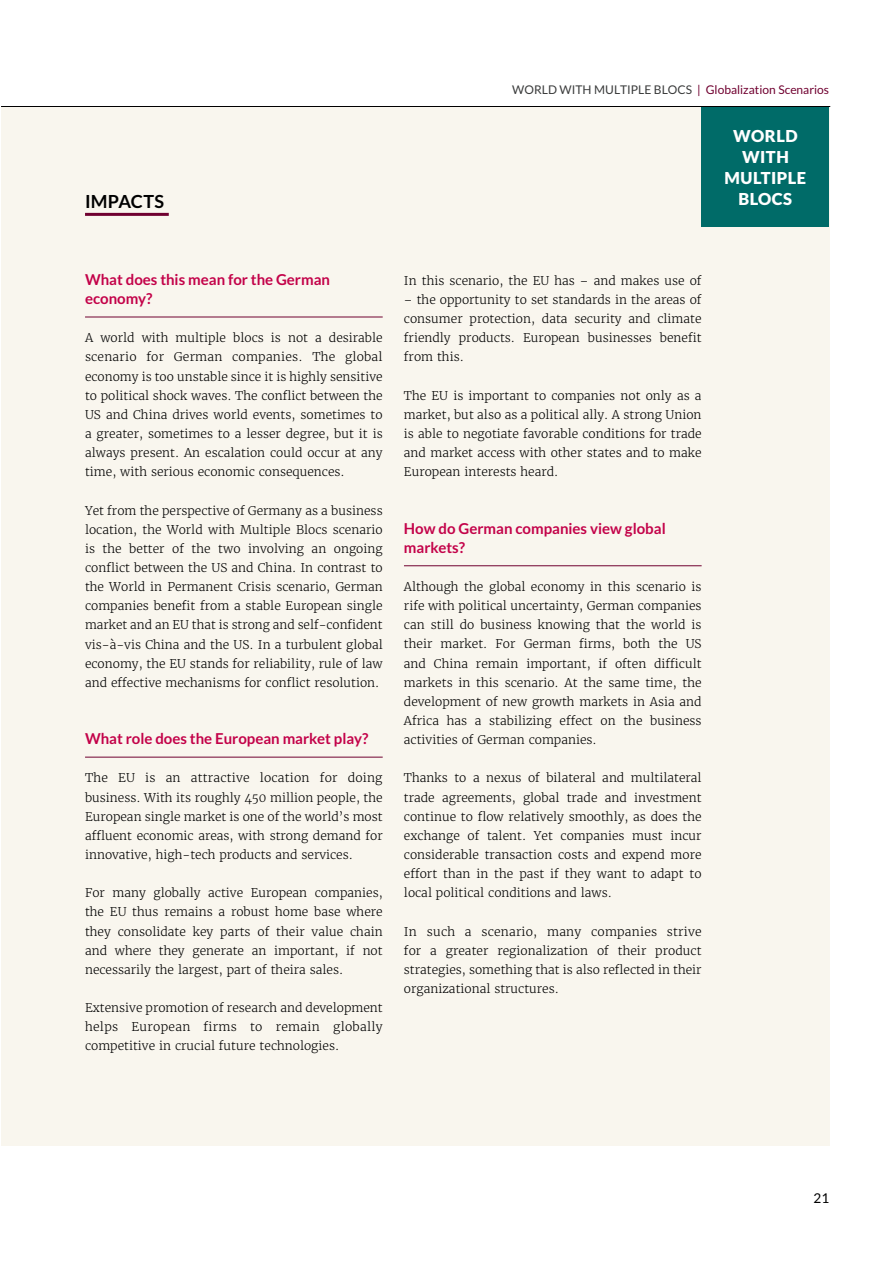
<style>
.page{position:relative;width:893px;height:1263px;background:#fff}
.page>*{position:absolute;margin:0;border:0;box-sizing:border-box;transform-origin:0 0}
.t1{font:700 18px "Lato";letter-spacing:.01em;color:#000}
.t2{font:900 16.5px/21px "Lato";letter-spacing:.03em;color:#fff;text-align:center}
.t3{font:700 15px/19.2px "Lato";color:#c30249}
.t4{font:13.5px "Lato";color:#000}
.t5{font:300 12px/19.2px "Merriweather";color:#000;text-align:justify}
.t6{font:12px "Lato";color:#700130}
.s1{color:#3a3b3b}
</style>
<div class="page">
<div style="left:1px;top:106px;width:828px;height:1040px;background:#f9f6ee"></div>
<hr style="left:1px;top:106px;width:829px;height:1px;background:#000">
<hr style="left:85px;top:213px;width:84px;height:3px;background:#700130">
<hr style="left:404px;top:565px;width:298px;height:1px;background:#700130">
<hr style="left:85px;top:317px;width:298px;height:1px;background:#700130">
<hr style="left:85px;top:757px;width:298px;height:1px;background:#700130">
<div style="left:702px;top:107px;width:127px;height:119px;background:#006b68"></div>
<h1 class="t1" style="left:85px;top:191px;width:81px">IMPACTS</h1>
<p class="t6" style="left:512px;top:83px;width:318px"><span class="s1">WORLD WITH MULTIPLE BLOCS</span> | Globalization Scenarios</p>
<h2 class="t2" style="left:725px;top:125px;width:83px">WORLD<br>WITH<br>MULTIPLE<br>BLOCS</h2>
<p class="t3" style="left:85px;top:270px;width:247px">What does this mean for the German economy?</p>
<p class="t5" style="left:85px;top:328px;width:299px">A world with multiple blocs is not a desirable scenario for German companies. The global economy is too unstable since it is highly sensitive to political shock waves. The conflict between the US and China drives world events, sometimes to a greater, sometimes to a lesser degree, but it is always present. An escalation could occur at any time, with serious economic consequences.</p>
<p class="t5" style="left:85px;top:501px;width:299px">Yet from the perspective of Germany as a business location, the World with Multiple Blocs scenario is the better of the two involving an ongoing conflict between the US and China. In contrast to the World in Permanent Crisis scenario, German companies benefit from a stable European single market and an EU that is strong and self-confident vis-à-vis China and the US. In a turbulent global economy, the EU stands for reliability, rule of law and effective mechanisms for conflict resolution.</p>
<p class="t3" style="left:85px;top:729px;width:285px">What role does the European market play?</p>
<p class="t5" style="left:85px;top:769px;width:299px">The EU is an attractive location for doing business. With its roughly 450 million people, the European single market is one of the world’s most affluent economic areas, with strong demand for innovative, high-tech products and services.</p>
<p class="t5" style="left:85px;top:883px;width:299px">For many globally active European companies, the EU thus remains a robust home base where they consolidate key parts of their value chain and where they generate an important, if not necessarily the largest, part of theira sales.</p>
<p class="t5" style="left:85px;top:998px;width:299px">Extensive promotion of research and development helps European firms to remain globally competitive in crucial future technologies.</p>
<p class="t5" style="left:404px;top:271px;width:299px">In this scenario, the EU has – and makes use of</p>
<p class="t5" style="left:404px;top:290px;width:299px">– the opportunity to set standards in the areas of consumer protection, data security and climate friendly products. European businesses benefit from this.</p>
<p class="t5" style="left:404px;top:386px;width:299px">The EU is important to companies not only as a market, but also as a political ally. A strong Union is able to negotiate favorable conditions for trade and market access with other states and to make European interests heard.</p>
<p class="t3" style="left:404px;top:518px;width:263px">How do German companies view global markets?</p>
<p class="t5" style="left:404px;top:577px;width:299px">Although the global economy in this scenario is rife with political uncertainty, German companies can still do business knowing that the world is their market. For German firms, both the US and China remain important, if often difficult markets in this scenario. At the same time, the development of new growth markets in Asia and Africa has a stabilizing effect on the business activities of German companies.</p>
<p class="t5" style="left:404px;top:768px;width:299px">Thanks to a nexus of bilateral and multilateral trade agreements, global trade and investment continue to flow relatively smoothly, as does the exchange of talent. Yet companies must incur considerable transaction costs and expend more effort than in the past if they want to adapt to local political conditions and laws.</p>
<p class="t5" style="left:404px;top:922px;width:299px">In such a scenario, many companies strive for a greater regionalization of their product strategies, something that is also reflected in their organizational structures.</p>
<p class="t4" style="left:813px;top:1191px;width:17px">21</p>
</div>
